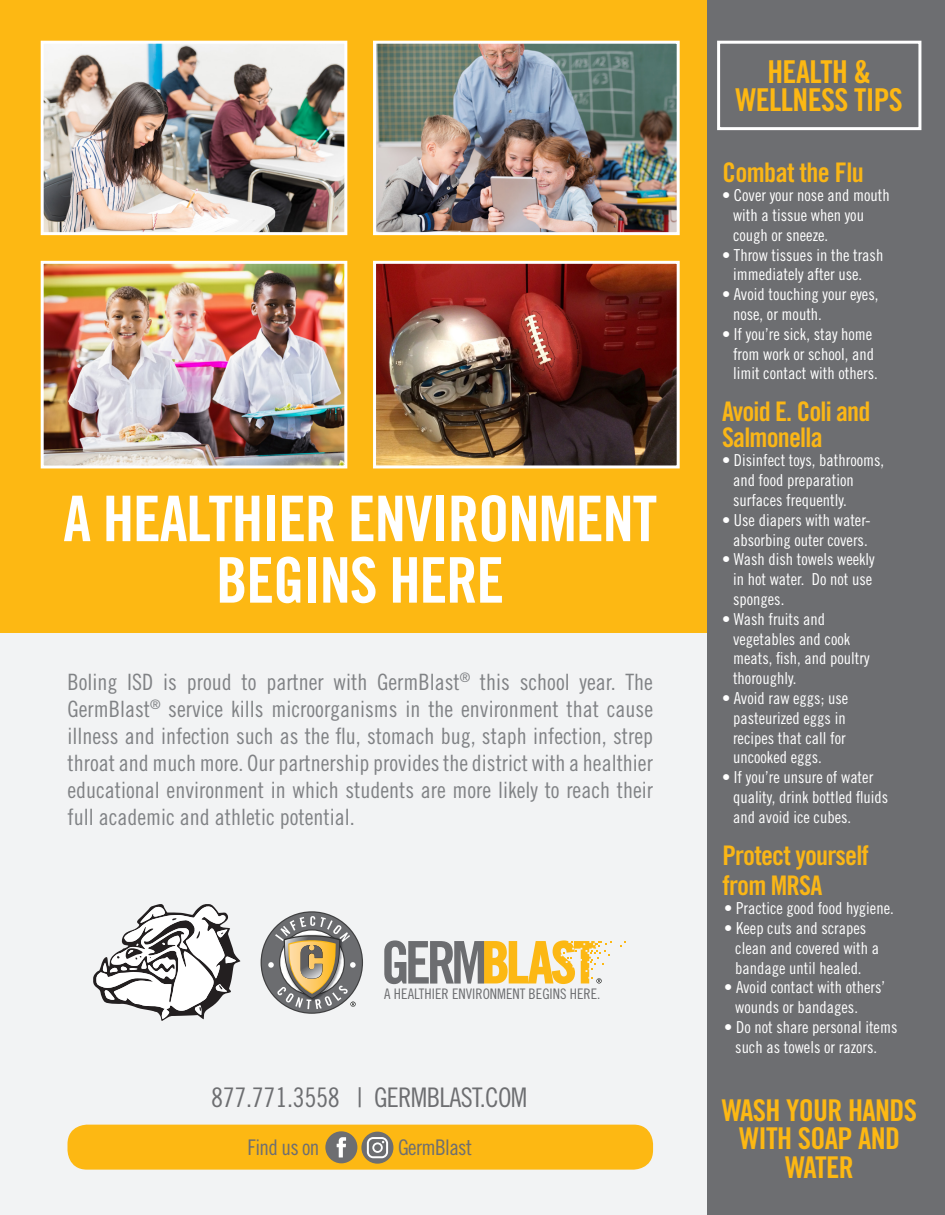
<style>
.page{position:relative;width:945px;height:1215px;background:#fff}
.page>*{position:absolute;margin:0;border:0;box-sizing:border-box;transform-origin:0 0}
.t1{font:63px/61.5px "Trade Gothic LT Std Bd Cn 20";letter-spacing:-.02em;color:#fff;text-align:center}
.t2{font:31.5px/28.5px "Trade Gothic LT Std Bd Cn 20";letter-spacing:-.02em;color:#fdb813;text-align:center}
.t3{font:30px/28.5px "Trade Gothic LT Std Bd Cn 20";letter-spacing:-.02em;color:#fdb813;text-align:center}
.t4{font:27px/25.5px "Trade Gothic LT Std Bd Cn 20";letter-spacing:-.03em;color:#fab616}
.t5{font:27px "Trade Gothic LT Std Cn 18";letter-spacing:-.025em;color:#6d6e71}
.t6{font:22.5px/27px "Trade Gothic LT Std Cn 18";color:#808285;text-align:justify}
.t7{font:21.6px "Trade Gothic LT Std Cn 18";letter-spacing:-.03em;color:#6d6e71}
.t8{font:16.5px/19.8px "Trade Gothic LT Std Cn 18";color:#fff}
.t9{font:14.55px "Trade Gothic Cond Eighteen";color:#6c6d70}
</style>
<div class="page">
<div style="left:0;top:0;width:707px;height:634px;background:#fdb813"></div>
<img style="left:45px;top:265px;width:298px;height:199px">
<div style="left:41px;top:261px;width:306px;height:207px;border:3px solid #fff"></div>
<img style="left:377px;top:45px;width:299px;height:186px">
<div style="left:373px;top:41px;width:307px;height:194px;border:3px solid #fff"></div>
<img style="left:377px;top:265px;width:299px;height:199px">
<div style="left:373px;top:261px;width:307px;height:207px;border:3px solid #fff"></div>
<img style="left:45px;top:45px;width:298px;height:186px">
<div style="left:41px;top:41px;width:306px;height:194px;border:3px solid #fff"></div>
<div style="left:0;top:634px;width:707px;height:581px;background:#f2f3f4"></div>
<div style="left:707px;top:0;width:238px;height:1215px;background:#6d6e71"></div>
<div style="left:68px;top:1125px;width:585px;height:45px;background:#fdb813;border-radius:20px"></div>
<div style="left:717px;top:41px;width:204px;height:89px;border:3px solid #fff"></div>
<div style="left:325px;top:1131px;width:32px;height:32px;background:#6d6e71;border-radius:50%"></div>
<svg style="left:337px;top:1137px;width:9px;height:20px"></svg>
<svg style="left:361px;top:1132px;width:32px;height:32px"></svg>
<svg style="left:367px;top:1137px;width:21px;height:21px"></svg>
<svg style="left:384px;top:940px;width:228px;height:44px"></svg>
<svg style="left:261px;top:911px;width:102px;height:103px"></svg>
<svg style="left:93px;top:904px;width:147px;height:117px"></svg>
<p class="t1" style="left:63px;top:487px;width:595px">A HEALTHIER ENVIRONMENT<br>BEGINS HERE</p>
<p class="t6" style="left:68px;top:668px;width:587px">Boling ISD is proud to partner with GermBlast<sup>®</sup> this school year. The GermBlast<sup>®</sup> service kills microorganisms in the environment that cause illness and infection such as the flu, stomach bug, staph infection, strep throat and much more. Our partnership provides the district with a healthier educational environment in which students are more likely to reach their full academic and athletic potential.</p>
<p class="t9" style="left:384px;top:985px;width:218px">A HEALTHIER ENVIRONMENT BEGINS HERE.</p>
<p class="t5" style="left:211px;top:1081px;width:318px">877.771.3558 | GERMBLAST.COM</p>
<p class="t7" style="left:248px;top:1135px;width:73px">Find us on</p>
<p class="t7" style="left:398px;top:1135px;width:75px">GermBlast</p>
<p class="t2" style="left:736px;top:57px;width:169px">HEALTH &amp;<br>WELLNESS TIPS</p>
<p class="t4" style="left:722px;top:159px;width:143px">Combat the Flu</p>
<p class="t8" style="left:733px;top:185px;width:158px;text-indent:-11px">• Cover your nose and mouth with a tissue when you cough or sneeze.</p>
<p class="t8" style="left:733px;top:245px;width:152px;text-indent:-11px">• Throw tissues in the trash immediately after use.</p>
<p class="t8" style="left:733px;top:284px;width:147px;text-indent:-11px">• Avoid touching your eyes, nose, or mouth.</p>
<p class="t8" style="left:733px;top:324px;width:146px;text-indent:-11px">• If you’re sick, stay home from work or school, and limit contact with others.</p>
<p class="t4" style="left:722px;top:399px;width:150px">Avoid E. Coli and<br>Salmonella</p>
<p class="t8" style="left:733px;top:450px;width:153px;text-indent:-11px">• Disinfect toys, bathrooms, and food preparation surfaces frequently.</p>
<p class="t8" style="left:722px;top:510px;width:150px;text-align:center">• Use diapers with water&shy;absorbing outer covers.</p>
<p class="t8" style="left:733px;top:549px;width:143px;text-indent:-11px">• Wash dish towels weekly in hot water. Do not use sponges.</p>
<p class="t8" style="left:733px;top:609px;width:138px;text-indent:-11px">• Wash fruits and vegetables and cook meats, fish, and poultry thoroughly.</p>
<p class="t8" style="left:733px;top:688px;width:117px;text-indent:-11px">• Avoid raw eggs; use pasteurized eggs in recipes that call for uncooked eggs.</p>
<p class="t8" style="left:733px;top:767px;width:157px;text-indent:-11px">• If you’re unsure of water quality, drink bottled fluids and avoid ice cubes.</p>
<p class="t4" style="left:722px;top:840px;width:148px;line-height:30px">Protect yourself from MRSA</p>
<p class="t8" style="left:724px;top:898px;width:171px">• Practice good food hygiene.</p>
<p class="t8" style="left:735px;top:918px;width:145px;text-indent:-11px">• Keep cuts and scrapes clean and covered with a bandage until healed.</p>
<p class="t8" style="left:735px;top:977px;width:152px;text-indent:-11px">• Avoid contact with others’ wounds or bandages.</p>
<p class="t8" style="left:724px;top:1017px;width:175px;text-align:center">• Do not share personal items such as towels or razors.</p>
<p class="t3" style="left:722px;top:1095px;width:197px">WASH YOUR HANDS<br>WITH SOAP AND<br>WATER</p>
</div>
